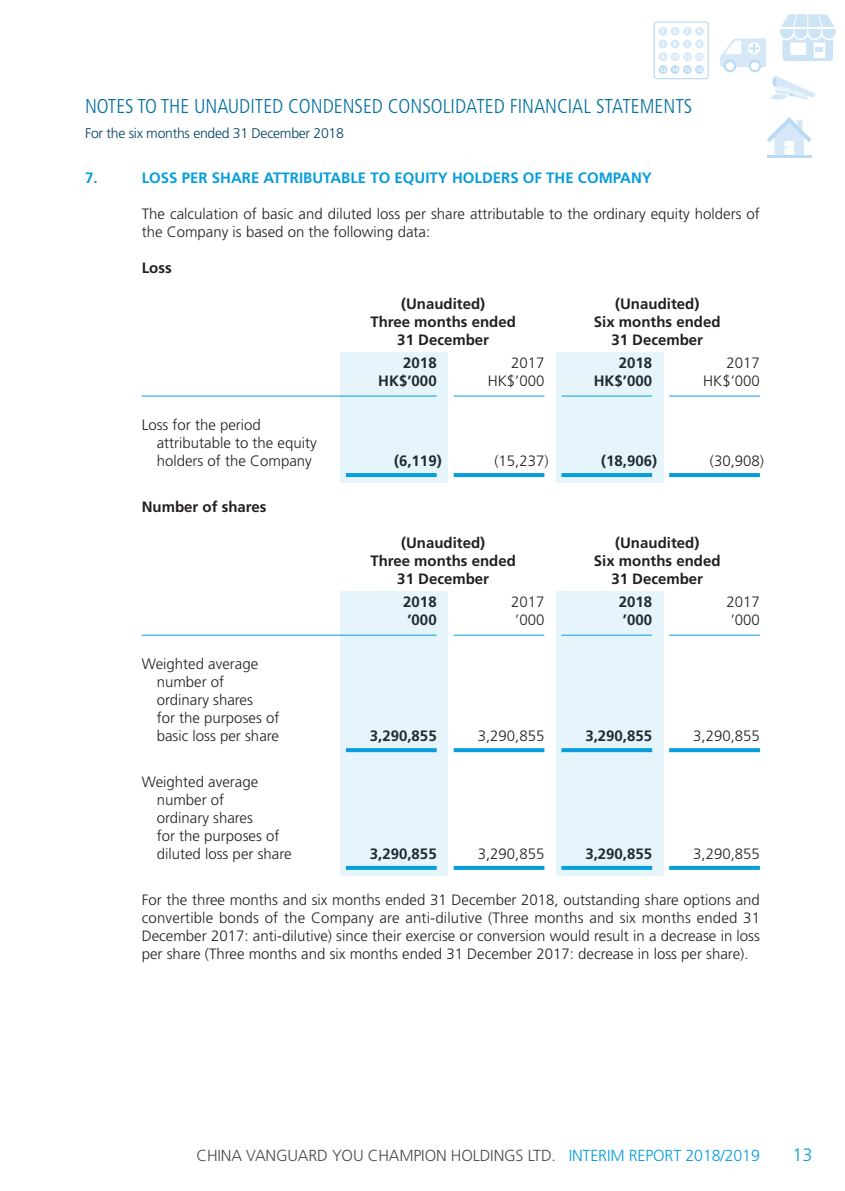
<style>
.page{position:relative;width:845px;height:1191px;background:#fff}
.page>*{position:absolute;margin:0;border:0;box-sizing:border-box;transform-origin:0 0}
.t1{font:300 condensed 20px "Frutiger LT Std";color:#03709e}
.t2{font:300 18px "Frutiger LT Std";color:#069ddc}
.t3{font:300 16px "Frutiger LT Std";letter-spacing:-.01em;color:#4b4c4d}
.Notes{font:300 15px/18px "Frutiger LT Std";color:#231f20}
.Note_Table_2_Colume{font:300 15px "Frutiger LT Std";color:#231f20}
.Note_Table_2_Colume-2{font:700 15px "Frutiger LT Std";color:#231f20}
.Notes_Subhead_1{font:700 15px "Frutiger LT Std";color:#069ddc}
.Notes-2{font:700 15px "Frutiger LT Std";color:#231f20}
.t4{font:300 14px "Frutiger LT Std";letter-spacing:-.02em;color:#004262}
.t5{font:600 6.8px "Myriad Pro";letter-spacing:-.1em;color:#fff}
.s1{color:#069ddc}
</style>
<div class="page">
<hr style="left:767px;top:155px;width:44px;height:3px;background:#add4f0">
<svg style="left:767px;top:117px;width:44px;height:38px"></svg>
<svg style="left:720px;top:14px;width:115px;height:86px"></svg>
<div style="left:653px;top:21px;width:56px;height:58px;border:1px solid #add4f0;border-radius:3px"></div>
<svg style="left:695px;top:65px;width:9px;height:9px"></svg>
<div style="left:683px;top:65px;width:8px;height:9px;background:#b9daf2;border-radius:50%"></div>
<div style="left:671px;top:65px;width:8px;height:9px;background:#b9daf2;border-radius:50%"></div>
<div style="left:658px;top:65px;width:9px;height:9px;background:#b9daf2;border-radius:50%"></div>
<div style="left:695px;top:52px;width:9px;height:9px;background:#d6e8f7;border-radius:50%"></div>
<div style="left:683px;top:52px;width:8px;height:9px;background:#d6e8f7;border-radius:50%"></div>
<div style="left:671px;top:52px;width:8px;height:9px;background:#d6e8f7;border-radius:50%"></div>
<div style="left:658px;top:52px;width:9px;height:9px;background:#d6e8f7;border-radius:50%"></div>
<div style="left:695px;top:40px;width:9px;height:8px;background:#d6e8f7;border-radius:50%"></div>
<div style="left:683px;top:40px;width:8px;height:8px;background:#d6e8f7;border-radius:50%"></div>
<div style="left:671px;top:40px;width:8px;height:8px;background:#d6e8f7;border-radius:50%"></div>
<div style="left:658px;top:40px;width:9px;height:8px;background:#d6e8f7;border-radius:50%"></div>
<div style="left:695px;top:27px;width:9px;height:9px;background:#d6e8f7;border-radius:50%"></div>
<div style="left:683px;top:27px;width:8px;height:9px;background:#d6e8f7;border-radius:50%"></div>
<div style="left:671px;top:27px;width:8px;height:9px;background:#d6e8f7;border-radius:50%"></div>
<svg style="left:658px;top:27px;width:9px;height:9px"></svg>
<hr style="left:142px;top:395px;width:295px;height:1px;background:#069ddc">
<hr style="left:454px;top:395px;width:90px;height:1px;background:#069ddc">
<hr style="left:669px;top:395px;width:91px;height:1px;background:#069ddc">
<svg style="left:454px;top:473px;width:90px;height:4px"></svg>
<svg style="left:669px;top:473px;width:91px;height:4px"></svg>
<hr style="left:142px;top:634px;width:295px;height:1px;background:#069ddc">
<hr style="left:454px;top:634px;width:90px;height:1px;background:#069ddc">
<hr style="left:669px;top:634px;width:91px;height:1px;background:#069ddc">
<svg style="left:454px;top:748px;width:90px;height:4px"></svg>
<svg style="left:669px;top:748px;width:91px;height:4px"></svg>
<svg style="left:454px;top:866px;width:90px;height:4px"></svg>
<svg style="left:669px;top:866px;width:91px;height:4px"></svg>
<div style="left:340px;top:591px;width:108px;height:284px;background:#e6f5fb"></div>
<div style="left:556px;top:591px;width:107px;height:284px;background:#e6f5fb"></div>
<div style="left:340px;top:352px;width:108px;height:130px;background:#e6f5fb"></div>
<div style="left:556px;top:352px;width:107px;height:130px;background:#e6f5fb"></div>
<p class="t5" style="left:661px;top:27px;width:5px">1</p>
<p class="t5" style="left:673px;top:27px;width:5px">2</p>
<p class="t5" style="left:685px;top:27px;width:5px">3</p>
<p class="t5" style="left:697px;top:27px;width:5px">4</p>
<p class="t5" style="left:661px;top:40px;width:5px">5</p>
<p class="t5" style="left:673px;top:40px;width:5px">6</p>
<p class="t5" style="left:685px;top:40px;width:5px">7</p>
<p class="t5" style="left:697px;top:40px;width:5px">8</p>
<p class="t5" style="left:661px;top:52px;width:43px">9 10 11 12</p>
<p class="t5" style="left:659px;top:65px;width:45px">13 14 15 16</p>
<h1 class="t1" style="left:85px;top:95px;width:609px">NOTES TO THE UNAUDITED CONDENSED CONSOLIDATED FINANCIAL STATEMENTS</h1>
<p class="t4" style="left:85px;top:125px;width:260px">For the six months ended 31 December 2018</p>
<p class="Notes_Subhead_1" style="left:85px;top:169px;width:14px">7.</p>
<p class="Notes_Subhead_1" style="left:142px;top:169px;width:511px">LOSS PER SHARE ATTRIBUTABLE TO EQUITY HOLDERS OF THE COMPANY</p>
<p class="Notes" style="left:142px;top:205px;width:619px">The calculation of basic and diluted loss per share attributable to the ordinary equity holders of the Company is based on the following data:</p>
<p class="Notes-2" style="left:142px;top:259px;width:31px">Loss</p>
<p class="Note_Table_2_Colume-2" style="left:401px;top:295px;width:86px">(Unaudited)</p>
<p class="Note_Table_2_Colume-2" style="left:615px;top:295px;width:86px">(Unaudited)</p>
<p class="Note_Table_2_Colume-2" style="left:370px;top:313px;width:147px">Three months ended</p>
<p class="Note_Table_2_Colume-2" style="left:594px;top:313px;width:128px">Six months ended</p>
<p class="Note_Table_2_Colume-2" style="left:397px;top:331px;width:93px">31 December</p>
<p class="Note_Table_2_Colume-2" style="left:611px;top:331px;width:93px">31 December</p>
<p class="Note_Table_2_Colume-2" style="left:403px;top:354px;width:35px">2018</p>
<p class="Note_Table_2_Colume" style="left:511px;top:355px;width:35px">2017</p>
<p class="Note_Table_2_Colume-2" style="left:619px;top:354px;width:35px">2018</p>
<p class="Note_Table_2_Colume" style="left:726px;top:355px;width:35px">2017</p>
<p class="Note_Table_2_Colume-2" style="left:378px;top:372px;width:60px">HK$’000</p>
<p class="Note_Table_2_Colume" style="left:488px;top:373px;width:58px">HK$’000</p>
<p class="Note_Table_2_Colume-2" style="left:594px;top:372px;width:60px">HK$’000</p>
<p class="Note_Table_2_Colume" style="left:703px;top:373px;width:58px">HK$’000</p>
<p class="Note_Table_2_Colume" style="left:142px;top:416px;width:121px">Loss for the period</p>
<p class="Note_Table_2_Colume" style="left:157px;top:434px;width:162px">attributable to the equity</p>
<p class="Note_Table_2_Colume" style="left:157px;top:452px;width:157px">holders of the Company</p>
<p class="Note_Table_2_Colume-2" style="left:394px;top:452px;width:49px">(6,119)</p>
<p class="Note_Table_2_Colume" style="left:494px;top:452px;width:56px">(15,237)</p>
<p class="Note_Table_2_Colume-2" style="left:601px;top:452px;width:57px">(18,906)</p>
<p class="Note_Table_2_Colume" style="left:710px;top:452px;width:56px">(30,908)</p>
<p class="Notes-2" style="left:142px;top:498px;width:126px">Number of shares</p>
<p class="Note_Table_2_Colume-2" style="left:401px;top:534px;width:86px">(Unaudited)</p>
<p class="Note_Table_2_Colume-2" style="left:615px;top:534px;width:86px">(Unaudited)</p>
<p class="Note_Table_2_Colume-2" style="left:370px;top:552px;width:147px">Three months ended</p>
<p class="Note_Table_2_Colume-2" style="left:594px;top:552px;width:128px">Six months ended</p>
<p class="Note_Table_2_Colume-2" style="left:397px;top:570px;width:93px">31 December</p>
<p class="Note_Table_2_Colume-2" style="left:611px;top:570px;width:93px">31 December</p>
<p class="Note_Table_2_Colume-2" style="left:403px;top:593px;width:35px">2018</p>
<p class="Note_Table_2_Colume" style="left:511px;top:594px;width:35px">2017</p>
<p class="Note_Table_2_Colume-2" style="left:619px;top:593px;width:35px">2018</p>
<p class="Note_Table_2_Colume" style="left:726px;top:594px;width:35px">2017</p>
<p class="Note_Table_2_Colume-2" style="left:407px;top:611px;width:31px">’000</p>
<p class="Note_Table_2_Colume" style="left:515px;top:612px;width:31px">’000</p>
<p class="Note_Table_2_Colume-2" style="left:623px;top:611px;width:31px">’000</p>
<p class="Note_Table_2_Colume" style="left:730px;top:612px;width:31px">’000</p>
<p class="Note_Table_2_Colume" style="left:142px;top:655px;width:118px">Weighted average</p>
<p class="Note_Table_2_Colume" style="left:157px;top:673px;width:69px">number of</p>
<p class="Note_Table_2_Colume" style="left:157px;top:691px;width:98px">ordinary shares</p>
<p class="Note_Table_2_Colume" style="left:157px;top:709px;width:124px">for the purposes of</p>
<p class="Note_Table_2_Colume" style="left:157px;top:727px;width:124px">basic loss per share</p>
<p class="Note_Table_2_Colume-2" style="left:370px;top:727px;width:68px">3,290,855</p>
<p class="Note_Table_2_Colume" style="left:478px;top:727px;width:68px">3,290,855</p>
<p class="Note_Table_2_Colume-2" style="left:585px;top:727px;width:68px">3,290,855</p>
<p class="Note_Table_2_Colume" style="left:693px;top:727px;width:68px">3,290,855</p>
<p class="Note_Table_2_Colume" style="left:142px;top:773px;width:118px">Weighted average</p>
<p class="Note_Table_2_Colume" style="left:157px;top:791px;width:69px">number of</p>
<p class="Note_Table_2_Colume" style="left:157px;top:809px;width:98px">ordinary shares</p>
<p class="Note_Table_2_Colume" style="left:157px;top:827px;width:124px">for the purposes of</p>
<p class="Note_Table_2_Colume" style="left:157px;top:845px;width:136px">diluted loss per share</p>
<p class="Note_Table_2_Colume-2" style="left:370px;top:845px;width:68px">3,290,855</p>
<p class="Note_Table_2_Colume" style="left:478px;top:845px;width:68px">3,290,855</p>
<p class="Note_Table_2_Colume-2" style="left:585px;top:845px;width:68px">3,290,855</p>
<p class="Note_Table_2_Colume" style="left:693px;top:845px;width:68px">3,290,855</p>
<p class="Notes" style="left:142px;top:890px;width:620px;text-align:justify">For the three months and six months ended 31 December 2018, outstanding share options and convertible bonds of the Company are anti-dilutive (Three months and six months ended 31<br>December 2017: anti-dilutive) since their exercise or conversion would result in a decrease in loss per share (Three months and six months ended 31 December 2017: decrease in loss per share).</p>
<p class="t3" style="left:196px;top:1146px;width:565px">CHINA VANGUARD YOU CHAMPION HOLDINGS LTD. <span class="s1">INTERIM REPORT 2018/2019</span></p>
<p class="t2" style="left:792px;top:1144px;width:22px">13</p>
</div>
